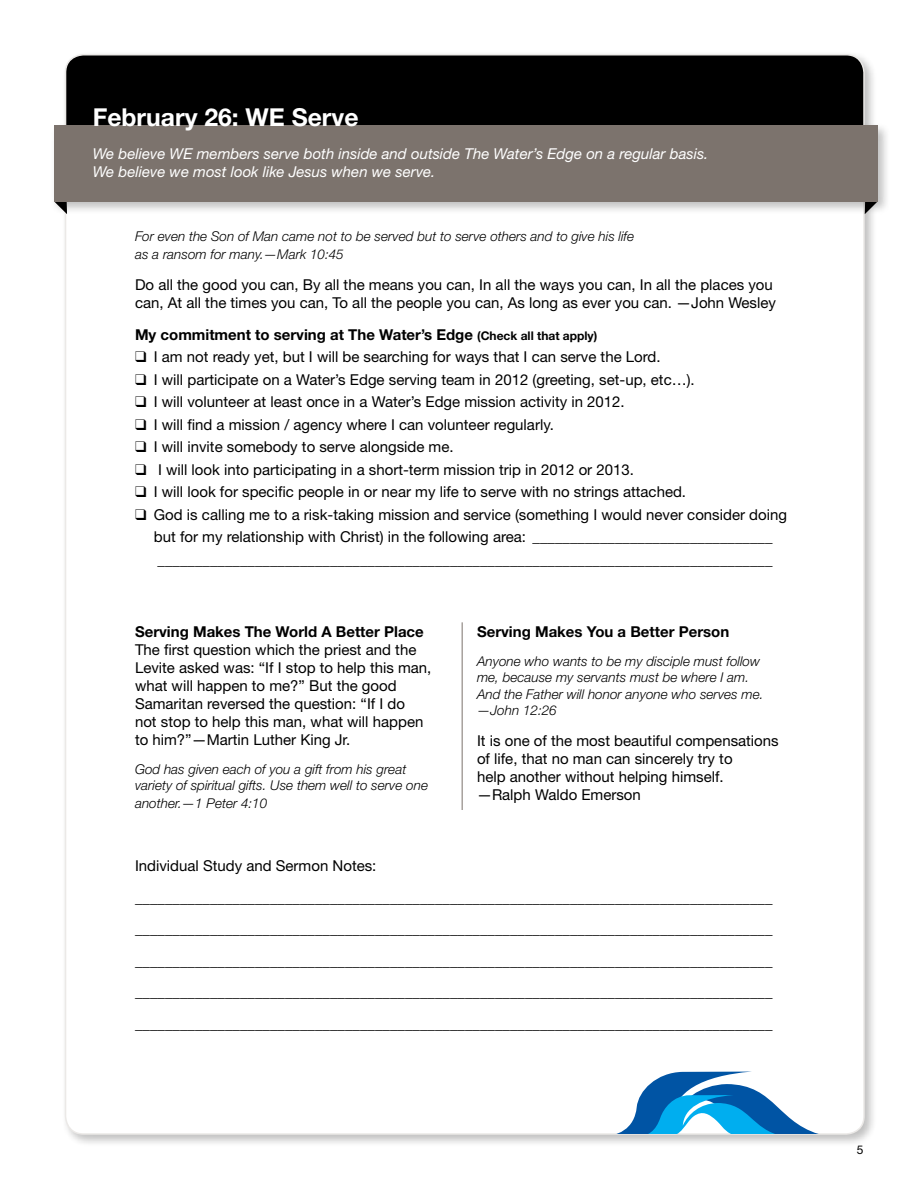
<style>
.page{position:relative;width:918px;height:1188px;background:#fff}
.page>*{position:absolute;margin:0;border:0;box-sizing:border-box;transform-origin:0 0}
.t1{font:700 24.75px "Helvetica Neue LT Std";color:#fff}
.t2{font:15px/18px "Helvetica Neue LT Std";color:#000}
.t3{font:700 15px "Helvetica Neue LT Std";color:#000}
.t4{font:italic 15px/18px "Helvetica Neue LT Std";color:#fff}
.t5{font:italic 300 13.5px/16.2px "Helvetica Neue LT Std";color:#000}
.t6{font:12px "Helvetica Neue LT Std";color:#000}
.s1{font-size:12px}
</style>
<div class="page">
<div style="left:61px;top:50px;width:817px;height:1098px;background:#000;opacity:.25"></div>
<div style="left:66px;top:55px;width:798px;height:1079px;background:#fff;border-radius:18px"></div>
<div style="left:66px;top:55px;width:798px;height:110px;background:#000"></div>
<div style="left:50px;top:122px;width:840px;height:93px;background:#000;opacity:.25"></div>
<div style="left:54px;top:126px;width:824px;height:76px;background:#7c736d"></div>
<svg style="left:619px;top:1072px;width:196px;height:61px"></svg>
<hr style="left:462px;top:622px;width:1px;height:188px;background:#7c736d">
<h1 class="t1" style="left:93px;top:102px;width:267px">February 26: WE Serve</h1>
<p class="t4" style="left:93px;top:144px;width:617px">We believe WE members serve both inside and outside The Water’s Edge on a regular basis.<br>We believe we most look like Jesus when we serve.</p>
<p class="t5" style="left:135px;top:227px;width:501px;line-height:18px">For even the Son of Man came not to be served but to serve others and to give his life as a ransom for many.—Mark 10:45</p>
<p class="t2" style="left:135px;top:275px;width:642px">Do all the good you can, By all the means you can, In all the ways you can, In all the places you can, At all the times you can, To all the people you can, As long as ever you can. —John Wesley</p>
<p class="t3" style="left:135px;top:325px;width:464px">My commitment to serving at The Water’s Edge <span class="s1">(Check all that apply)</span></p>
<p class="t2" style="left:135px;top:347px;width:527px">❑ I am not ready yet, but I will be searching for ways that I can serve the Lord.</p>
<p class="t2" style="left:135px;top:370px;width:561px">❑ I will participate on a Water’s Edge serving team in 2012 (greeting, set-up, etc…).</p>
<p class="t2" style="left:135px;top:392px;width:491px">❑ I will volunteer at least once in a Water’s Edge mission activity in 2012.</p>
<p class="t2" style="left:135px;top:415px;width:420px">❑ I will find a mission / agency where I can volunteer regularly.</p>
<p class="t2" style="left:135px;top:437px;width:320px">❑ I will invite somebody to serve alongside me.</p>
<p class="t2" style="left:135px;top:460px;width:501px">❑ I will look into participating in a short-term mission trip in 2012 or 2013.</p>
<p class="t2" style="left:135px;top:482px;width:553px">❑ I will look for specific people in or near my life to serve with no strings attached.</p>
<p class="t2" style="left:135px;top:503px;width:654px;line-height:22.5px;text-align:center">❑ God is calling me to a risk-taking mission and service (something I would never consider doing but for my relationship with Christ) in the following area: ________________________________ __________________________________________________________________________________</p>
<p class="t3" style="left:135px;top:622px;width:290px">Serving Makes The World A Better Place</p>
<p class="t2" style="left:135px;top:640px;width:298px">The first question which the priest and the Levite asked was: “If I stop to help this man, what will happen to me?” But the good Samaritan reversed the question: “If I do<br>not stop to help this man, what will happen to him?”—Martin Luther King Jr.</p>
<p class="t5" style="left:135px;top:761px;width:295px">God has given each of you a gift from his great variety of spiritual gifts. Use them well to serve one</p>
<p class="t5" style="left:135px;top:795px;width:134px">another.—1 Peter 4:10</p>
<p class="t3" style="left:477px;top:622px;width:254px">Serving Makes You a Better Person</p>
<p class="t5" style="left:477px;top:653px;width:288px">Anyone who wants to be my disciple must follow me, because my servants must be where I am.<br>And the Father will honor anyone who serves me. —John 12:26</p>
<p class="t2" style="left:477px;top:732px;width:303px">It is one of the most beautiful compensations of life, that no man can sincerely try to<br>help another without helping himself. —Ralph Waldo Emerson</p>
<p class="t2" style="left:135px;top:850px;width:639px;line-height:31.5px">Individual Study and Sermon Notes: _____________________________________________________________________________________ _____________________________________________________________________________________ _____________________________________________________________________________________ _____________________________________________________________________________________ _____________________________________________________________________________________</p>
<p class="t6" style="left:857px;top:1143px;width:8px">5</p>
</div>
